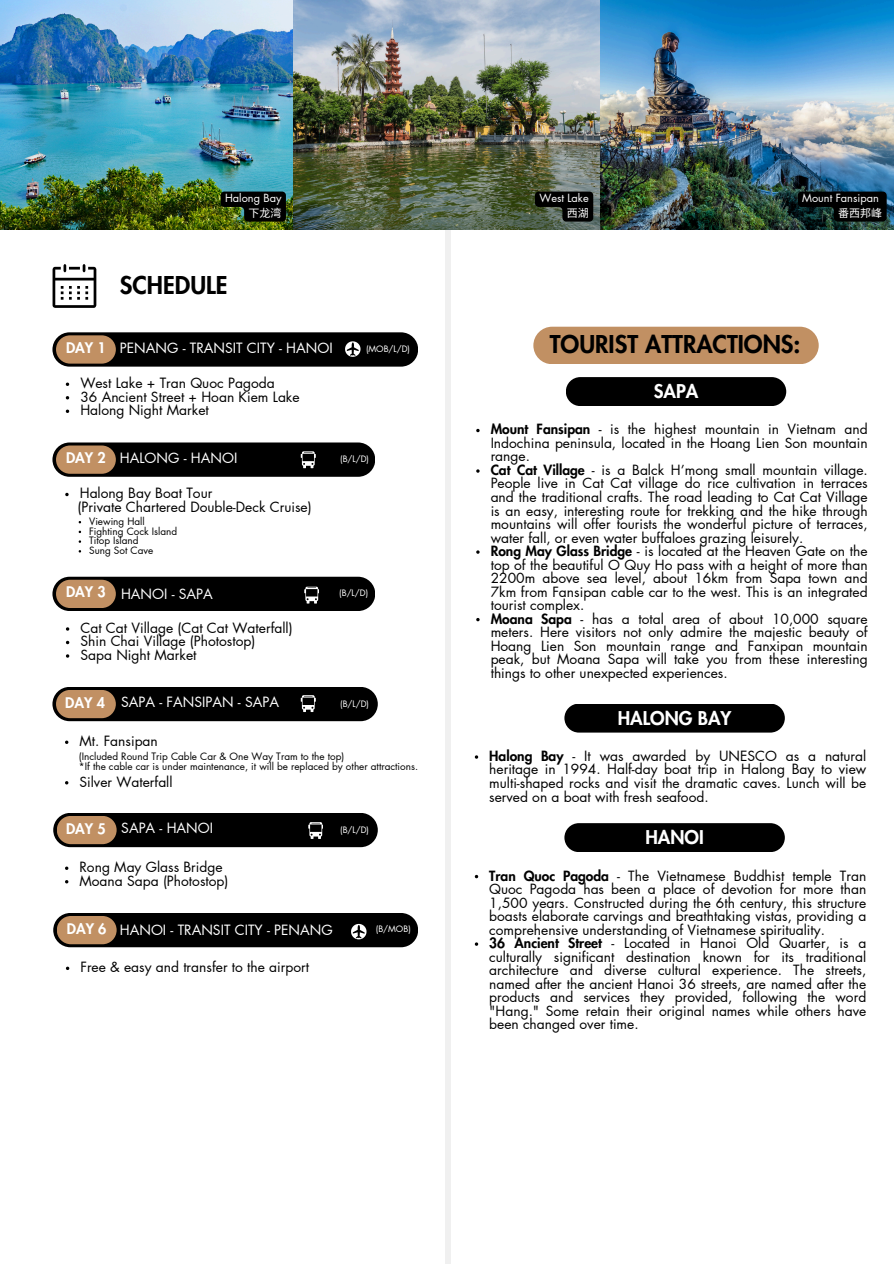
<style>
.page{position:relative;width:894px;height:1264px;background:#fff}
.page>*{position:absolute;margin:0;border:0;box-sizing:border-box;transform-origin:0 0}
.t1{font:800 24px "Futura LT Pro";color:#000}
.t2{font:800 18.6px "Futura LT Pro";color:#fff}
.t3{font:800 14.25px "Futura LT Pro";color:#fff}
.t4{font:13.8px/13.5px "Futura LT Pro";color:#000;text-align:justify}
.t5{font:13.8px "Futura LT Pro";color:#fff}
.t6{font:10.95px/14.7px "Futura LT Pro";color:#fff;text-align:right}
.t7{font:9.9px/9.9px "Futura LT Pro";color:#000}
.t8{font:8.7px "Futura LT Pro";color:#fff}
.s1{font-family:"Noto Sans CJ Ksc"}
.s2{font-weight:800}
</style>
<div class="page">
<img style="left:0;top:0;width:893px;height:230px">
<div style="left:52px;top:332px;width:366px;height:34px;background:#000;border-radius:17px"></div>
<div style="left:56px;top:335px;width:60px;height:28px;background:#c19063;border-radius:14px"></div>
<div style="left:52px;top:576px;width:323px;height:35px;background:#000;border-radius:17px"></div>
<div style="left:56px;top:579px;width:60px;height:29px;background:#c19063;border-radius:14px"></div>
<div style="left:445px;top:230px;width:5px;height:1033px;background:#f0f0f0"></div>
<svg style="left:52px;top:264px;width:44px;height:44px"></svg>
<svg style="left:345px;top:341px;width:15px;height:16px"></svg>
<div style="left:565px;top:377px;width:221px;height:29px;background:#000;border-radius:14px"></div>
<div style="left:533px;top:327px;width:285px;height:37px;background:#c19063;border-radius:19px"></div>
<svg style="left:65px;top:493px;width:4px;height:3px"></svg>
<svg style="left:476px;top:469px;width:3px;height:4px"></svg>
<svg style="left:476px;top:550px;width:3px;height:4px"></svg>
<svg style="left:220px;top:191px;width:66px;height:31px;background:#121b0a"></svg>
<svg style="left:535px;top:191px;width:58px;height:31px;background:#171b16"></svg>
<svg style="left:797px;top:191px;width:89px;height:31px;background:#040c0c"></svg>
<svg style="left:65px;top:740px;width:3px;height:4px"></svg>
<div style="left:53px;top:812px;width:324px;height:35px;background:#000;border-radius:17px"></div>
<div style="left:57px;top:815px;width:59px;height:29px;background:#c19063;border-radius:14px"></div>
<svg style="left:65px;top:866px;width:3px;height:4px"></svg>
<div style="left:53px;top:913px;width:365px;height:34px;background:#000;border-radius:17px"></div>
<div style="left:57px;top:916px;width:59px;height:28px;background:#c19063;border-radius:14px"></div>
<div style="left:52px;top:687px;width:325px;height:34px;background:#000;border-radius:17px"></div>
<div style="left:56px;top:690px;width:60px;height:28px;background:#c19063;border-radius:14px"></div>
<svg style="left:304px;top:586px;width:15px;height:17px"></svg>
<svg style="left:351px;top:923px;width:15px;height:16px"></svg>
<div style="left:564px;top:703px;width:220px;height:29px;background:#000;border-radius:14px"></div>
<div style="left:52px;top:442px;width:323px;height:35px;background:#000;border-radius:17px"></div>
<div style="left:56px;top:445px;width:60px;height:29px;background:#c19063;border-radius:14px"></div>
<svg style="left:301px;top:451px;width:14px;height:17px"></svg>
<svg style="left:308px;top:822px;width:15px;height:17px"></svg>
<svg style="left:66px;top:382px;width:3px;height:4px"></svg>
<svg style="left:66px;top:409px;width:3px;height:4px"></svg>
<svg style="left:301px;top:695px;width:14px;height:17px"></svg>
<svg style="left:66px;top:966px;width:3px;height:4px"></svg>
<div style="left:564px;top:823px;width:220px;height:29px;background:#000;border-radius:14px"></div>
<p class="t6" style="left:225px;top:191px;width:58px">Halong Bay<span class="s1">下龙湾</span></p>
<h5 class="t6" style="left:539px;top:191px;width:51px">West Lake<span class="s1">西湖</span></h5>
<p class="t6" style="left:838px;top:191px;width:45px;text-align:left;text-indent:-36px">Mount Fansipan<span class="s1">番西邦峰</span></p>
<p class="t1" style="left:120px;top:274px;width:109px">SCHEDULE</p>
<h6 class="t3" style="left:66px;top:341px;width:41px">DAY 1</h6>
<h6 class="t5" style="left:120px;top:341px;width:214px">PENANG - TRANSIT CITY - HANOI</h6>
<p class="t4" style="left:80px;top:377px;width:196px">West Lake + Tran Quoc Pagoda</p>
<p class="t4" style="left:80px;top:390px;width:221px">36 Ancient Street + Hoan Kiem Lake</p>
<p class="t4" style="left:80px;top:404px;width:130px">Halong Night Market</p>
<h4 class="t8" style="left:366px;top:344px;width:46px">(MOB/L/D)</h4>
<p class="t3" style="left:66px;top:451px;width:41px">DAY 2</p>
<p class="t5" style="left:120px;top:451px;width:119px">HALONG - HANOI</p>
<h3 class="t8" style="left:340px;top:455px;width:30px">(B/L/D)</h3>
<h6 class="t4" style="left:80px;top:487px;width:134px">Halong Bay Boat Tour</h6>
<p class="t4" style="left:78px;top:500px;width:235px">(Private Chartered Double-Deck Cruise)</p>
<p class="t7" style="left:89px;top:517px;width:57px">Viewing Hall</p>
<h3 class="t7" style="left:89px;top:526px;width:90px">Fighting Cock Island</h3>
<h4 class="t7" style="left:89px;top:536px;width:51px">Titop Island</h4>
<p class="t7" style="left:89px;top:546px;width:66px">Sung Sot Cave</p>
<h1 class="t3" style="left:66px;top:585px;width:41px">DAY 3</h1>
<h3 class="t4" style="left:80px;top:621px;width:214px">Cat Cat Village (Cat Cat Waterfall)</h3>
<h4 class="t4" style="left:80px;top:635px;width:176px">Shin Chai Village (Photostop)</h4>
<p class="t4" style="left:80px;top:648px;width:118px">Sapa Night Market</p>
<p class="t5" style="left:121px;top:587px;width:93px">HANOI - SAPA</p>
<p class="t8" style="left:339px;top:589px;width:30px">(B/L/D)</p>
<p class="t3" style="left:65px;top:696px;width:41px">DAY 4</p>
<h4 class="t5" style="left:121px;top:696px;width:159px">SAPA - FANSIPAN - SAPA</h4>
<p class="t8" style="left:340px;top:699px;width:30px">(B/L/D)</p>
<p class="t4" style="left:79px;top:735px;width:80px">Mt. Fansipan</p>
<p class="t4" style="left:79px;top:775px;width:95px">Silver Waterfall</p>
<h4 class="t3" style="left:66px;top:822px;width:41px">DAY 5</h4>
<h3 class="t5" style="left:121px;top:821px;width:93px">SAPA - HANOI</h3>
<p class="t8" style="left:340px;top:825px;width:30px">(B/L/D)</p>
<p class="t4" style="left:79px;top:861px;width:145px">Rong May Glass Bridge</p>
<p class="t4" style="left:79px;top:874px;width:150px">Moana Sapa (Photostop)</p>
<p class="t3" style="left:67px;top:921px;width:41px">DAY 6</p>
<p class="t5" style="left:120px;top:923px;width:214px">HANOI - TRANSIT CITY - PENANG</p>
<h3 class="t8" style="left:376px;top:925px;width:36px">(B/MOB)</h3>
<p class="t7" style="left:79px;top:751px;width:340px">(Included Round Trip Cable Car &amp; One Way Tram to the top)<br>*If the cable car is under maintenance, it will be replaced by other attractions.</p>
<p class="t4" style="left:80px;top:961px;width:230px">Free &amp; easy and transfer to the airport</p>
<p class="t1" style="left:549px;top:333px;width:252px">TOURIST ATTRACTIONS:</p>
<p class="t2" style="left:653px;top:383px;width:46px">SAPA</p>
<p class="t4" style="left:490px;top:423px;width:378px"><span class="s2">Mount Fansipan</span> - is the highest mountain in Vietnam and Indochina peninsula, located in the Hoang Lien Son mountain range.</p>
<h3 class="t4" style="left:490px;top:464px;width:378px"><span class="s2">Cat Cat Village</span> - is a Balck H’mong small mountain village.<br>People live in Cat Cat village do rice cultivation in terraces and the traditional crafts. The road leading to Cat Cat Village is an easy, interesting route for trekking and the hike through mountains will offer tourists the wonderful picture of terraces, water fall, or even water buffaloes grazing leisurely.</h3>
<h4 class="t4" style="left:490px;top:545px;width:378px"><span class="s2">Rong May Glass Bridge</span> - is located at the Heaven Gate on the top of the beautiful O Quy Ho pass with a height of more than 2200m above sea level, about 16km from Sapa town and 7km from Fansipan cable car to the west. This is an integrated tourist complex.</h4>
<p class="t4" style="left:490px;top:612px;width:378px"><span class="s2">Moana Sapa</span> - has a total area of about 10,000 square meters. Here visitors not only admire the majestic beauty of Hoang Lien Son mountain range and Fanxipan mountain peak, but Moana Sapa will take you from these interesting things to other unexpected experiences.</p>
<p class="t2" style="left:617px;top:709px;width:115px">HALONG BAY</p>
<h5 class="t4" style="left:489px;top:749px;width:378px"><span class="s2">Halong Bay</span> - It was awarded by UNESCO as a natural heritage in 1994. Half-day boat trip in Halong Bay to view multi-shaped rocks and visit the dramatic caves. Lunch will be served on a boat with fresh seafood.</h5>
<p class="t2" style="left:645px;top:828px;width:60px">HANOI</p>
<h1 class="t4" style="left:489px;top:869px;width:378px"><span class="s2">Tran Quoc Pagoda</span> - The Vietnamese Buddhist temple Tran Quoc Pagoda has been a place of devotion for more than 1,500 years. Constructed during the 6th century, this structure boasts elaborate carvings and breathtaking vistas, providing a comprehensive understanding of Vietnamese spirituality.</h1>
<h2 class="t4" style="left:489px;top:936px;width:378px"><span class="s2">36 Ancient Street</span> - Located in Hanoi Old Quarter, is a culturally significant destination known for its traditional architecture and diverse cultural experience. The streets, named after the ancient Hanoi 36 streets, are named after the products and services they provided, following the word "Hang." Some retain their original names while others have been changed over time.</h2>
</div>
